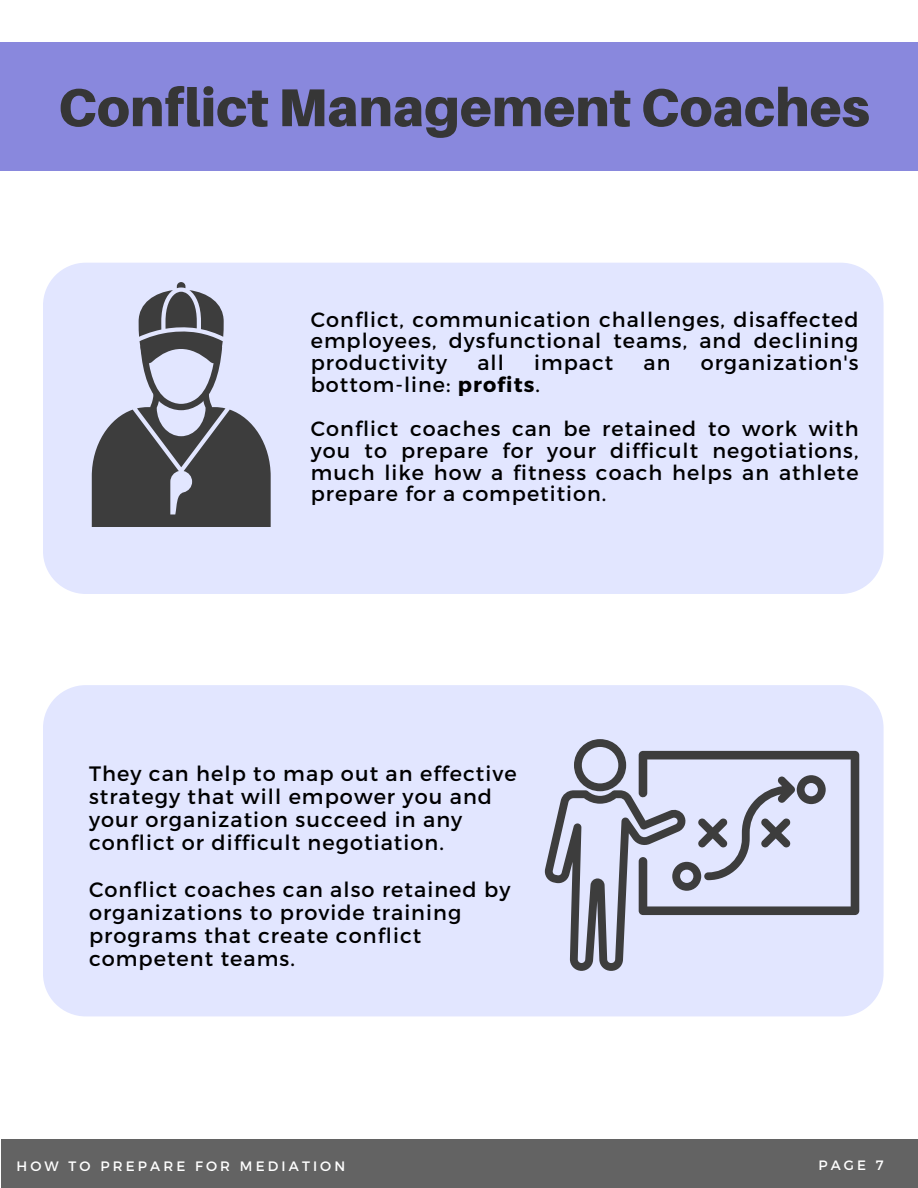
<style>
.page{position:relative;width:918px;height:1188px;background:#fff}
.page>*{position:absolute;margin:0;border:0;box-sizing:border-box;transform-origin:0 0}
.t1{font:900 53.25px "Aileron";color:#363636}
.t2{font:20.85px/23.1px "Montserrat";letter-spacing:.05em;color:#000}
.t3{font:20.7px/21.9px "Montserrat";letter-spacing:.05em;color:#000;text-align:justify}
.t4{font:13.65px "Montserrat";letter-spacing:.23em;color:#fff}
.s1{font-weight:700}
</style>
<div class="page">
<div style="left:1px;top:1139px;width:917px;height:49px;background:#636363"></div>
<div style="left:43px;top:263px;width:841px;height:331px;background:#e2e6ff"></div>
<svg style="left:92px;top:282px;width:179px;height:245px;background:#8c8e9a"></svg>
<div style="left:0;top:42px;width:918px;height:129px;background:#8988dd"></div>
<div style="left:43px;top:685px;width:841px;height:331px;background:#e2e6ff"></div>
<svg style="left:544px;top:739px;width:315px;height:232px;background:#bfc2d6"></svg>
<p class="t1" style="left:58px;top:75px;width:813px">Conflict Management Coaches</p>
<p class="t3" style="left:311px;top:307px;width:549px">Conflict, communication challenges, disaffected employees, dysfunctional teams, and declining productivity</p>
<p class="t3" style="left:477px;top:351px;width:28px">all</p>
<p class="t3" style="left:534px;top:351px;width:80px">impact</p>
<p class="t3" style="left:644px;top:351px;width:28px">an</p>
<p class="t3" style="left:701px;top:351px;width:159px">organization's</p>
<p class="t3" style="left:311px;top:373px;width:231px">bottom-line: <span class="s1">profits</span>.</p>
<p class="t3" style="left:311px;top:417px;width:549px">Conflict coaches can be retained to work with you to prepare for your difficult negotiations, much like how a fitness coach helps an athlete prepare for a competition.</p>
<p class="t2" style="left:89px;top:761px;width:429px">They can help to map out an effective strategy that will empower you and your organization succeed in any conflict or difficult negotiation.</p>
<p class="t2" style="left:89px;top:877px;width:423px">Conflict coaches can also retained by organizations to provide training programs that create conflict competent teams.</p>
<p class="t4" style="left:16px;top:1158px;width:330px">HOW TO PREPARE FOR MEDIATION</p>
<p class="t4" style="left:818px;top:1157px;width:67px">PAGE 7</p>
</div>
